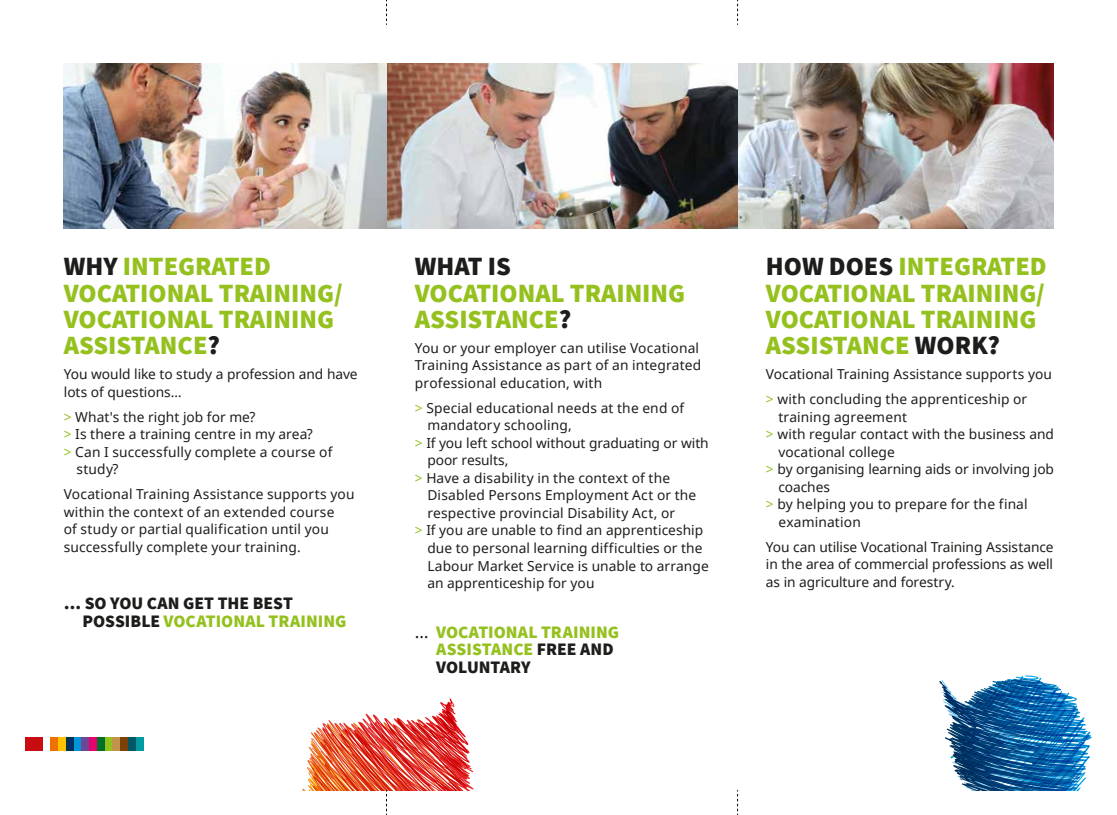
<style>
.page{position:relative;width:1117px;height:815px;background:#fff}
.page>*{position:absolute;margin:0;border:0;box-sizing:border-box;transform-origin:0 0}
.t1{font:900 26.25px/26.2px "Source Sans Pro";color:#95c11f}
.t2{font:900 26.25px "Source Sans Pro";color:#1d1d1b}
.t3{font:900 17.5px/17.5px "Source Sans Pro";color:#1d1d1b}
.t4{font:900 17.5px/17.5px "Source Sans Pro";color:#95c11f}
.t5{font:13.75px/17.5px "Noto Sans";letter-spacing:.01em;color:#1d1d1b}
.t6{font:13.75px "Noto Sans";letter-spacing:-.01em;color:#1d1d1b}
.s1{color:#1d1d1b}
.s2{color:#95c11f}
.s3{font-family:"Noto Sans";font-weight:400;color:#1d1d1b}
</style>
<div class="page">
<div style="left:25px;top:738px;width:17px;height:13px;background:#c90c0f"></div>
<div style="left:50px;top:738px;width:8px;height:13px;background:#ee7203"></div>
<div style="left:97px;top:738px;width:8px;height:13px;background:#00702a"></div>
<div style="left:73px;top:738px;width:8px;height:13px;background:#0095db"></div>
<div style="left:120px;top:738px;width:8px;height:13px;background:#7d3e08"></div>
<div style="left:58px;top:738px;width:8px;height:13px;background:#fdc300"></div>
<div style="left:105px;top:738px;width:7px;height:13px;background:#95c11f"></div>
<div style="left:81px;top:738px;width:8px;height:13px;background:#6c4796"></div>
<div style="left:128px;top:738px;width:8px;height:13px;background:#005865"></div>
<div style="left:66px;top:738px;width:7px;height:13px;background:#00305b"></div>
<div style="left:112px;top:738px;width:8px;height:13px;background:#c0944a"></div>
<div style="left:89px;top:738px;width:8px;height:13px;background:#e6006d"></div>
<div style="left:136px;top:738px;width:8px;height:13px;background:#009ba4"></div>
<svg style="left:386px;top:0;width:1px;height:25px"></svg>
<svg style="left:737px;top:0;width:1px;height:25px"></svg>
<svg style="left:737px;top:790px;width:1px;height:25px"></svg>
<svg style="left:306px;top:718px;width:155px;height:97px"></svg>
<img style="left:939px;top:675px;width:152px;height:115px">
<img style="left:64px;top:64px;width:988px;height:165px">
<h1 class="t1" style="left:64px;top:253px;width:280px"><span class="s1">WHY</span> INTEGRATED<br>VOCATIONAL TRAINING/<br>VOCATIONAL TRAINING<br>ASSISTANCE<span class="s1">?</span></h1>
<p class="t5" style="left:64px;top:365px;width:295px">You would like to study a profession and have lots of questions…</p>
<p class="t5" style="left:64px;top:408px;width:193px"><span class="s2">&gt;</span> What's the right job for me?</p>
<p class="t5" style="left:64px;top:425px;width:250px"><span class="s2">&gt;</span> Is there a training centre in my area?</p>
<p class="t5" style="left:64px;top:443px;width:270px"><span class="s2">&gt;</span> Can I successfully complete a course of</p>
<p class="t5" style="left:76px;top:460px;width:44px">study?</p>
<p class="t5" style="left:64px;top:485px;width:292px">Vocational Training Assistance supports you within the context of an extended course<br>of study or partial qualification until you successfully complete your training.</p>
<p class="t3" style="left:83px;top:594px;width:265px;text-indent:-19px">… SO YOU CAN GET THE BEST<br>POSSIBLE <span class="s2">VOCATIONAL TRAINING</span></p>
<h1 class="t2" style="left:415px;top:249px;width:97px">WHAT IS</h1>
<h1 class="t1" style="left:415px;top:279px;width:272px">VOCATIONAL TRAINING<br>ASSISTANCE<span class="s1">?</span></h1>
<p class="t5" style="left:415px;top:339px;width:288px">You or your employer can utilise Vocational<br>Training Assistance as part of an integrated professional education, with</p>
<p class="t5" style="left:415px;top:399px;width:271px"><span class="s2">&gt;</span> Special educational needs at the end of</p>
<p class="t5" style="left:427px;top:416px;width:146px">mandatory schooling,</p>
<p class="t5" style="left:415px;top:434px;width:295px"><span class="s2">&gt;</span> If you left school without graduating or with</p>
<p class="t5" style="left:427px;top:451px;width:83px">poor results,</p>
<p class="t5" style="left:415px;top:469px;width:257px"><span class="s2">&gt;</span> Have a disability in the context of the</p>
<p class="t5" style="left:427px;top:486px;width:270px">Disabled Persons Employment Act or the</p>
<p class="t5" style="left:427px;top:504px;width:249px">respective provincial Disability Act, or</p>
<p class="t5" style="left:415px;top:521px;width:290px"><span class="s2">&gt;</span> If you are unable to find an apprenticeship</p>
<p class="t5" style="left:427px;top:539px;width:276px">due to personal learning difficulties or the</p>
<p class="t5" style="left:427px;top:556px;width:283px">Labour Market Service is unable to arrange</p>
<p class="t5" style="left:427px;top:574px;width:169px">an apprenticeship for you</p>
<p class="t4" style="left:436px;top:623px;width:184px;text-indent:-21px"><span class="s3">…</span> VOCATIONAL TRAINING<br>ASSISTANCE <span class="s1">FREE AND<br>VOLUNTARY</span></p>
<h1 class="t1" style="left:765px;top:253px;width:282px"><span class="s1">HOW DOES</span> INTEGRATED<br>VOCATIONAL TRAINING/<br>VOCATIONAL TRAINING<br>ASSISTANCE <span class="s1">WORK?</span></h1>
<p class="t5" style="left:765px;top:361px;width:287px;line-height:25px">Vocational Training Assistance supports you <span class="s2">&gt;</span> with concluding the apprenticeship or</p>
<p class="t5" style="left:778px;top:408px;width:130px">training agreement</p>
<p class="t5" style="left:765px;top:425px;width:289px"><span class="s2">&gt;</span> with regular contact with the business and</p>
<p class="t5" style="left:778px;top:443px;width:118px">vocational college</p>
<p class="t6" style="left:765px;top:460px;width:289px"><span class="s2">&gt;</span> by organising learning aids or involving job</p>
<p class="t5" style="left:778px;top:478px;width:53px">coaches</p>
<p class="t5" style="left:765px;top:495px;width:263px"><span class="s2">&gt;</span> by helping you to prepare for the final</p>
<p class="t5" style="left:778px;top:513px;width:84px">examination</p>
<p class="t5" style="left:765px;top:538px;width:289px;text-align:justify">You can utilise Vocational Training Assistance in the area of commercial professions as well as in agriculture and forestry.</p>
</div>
